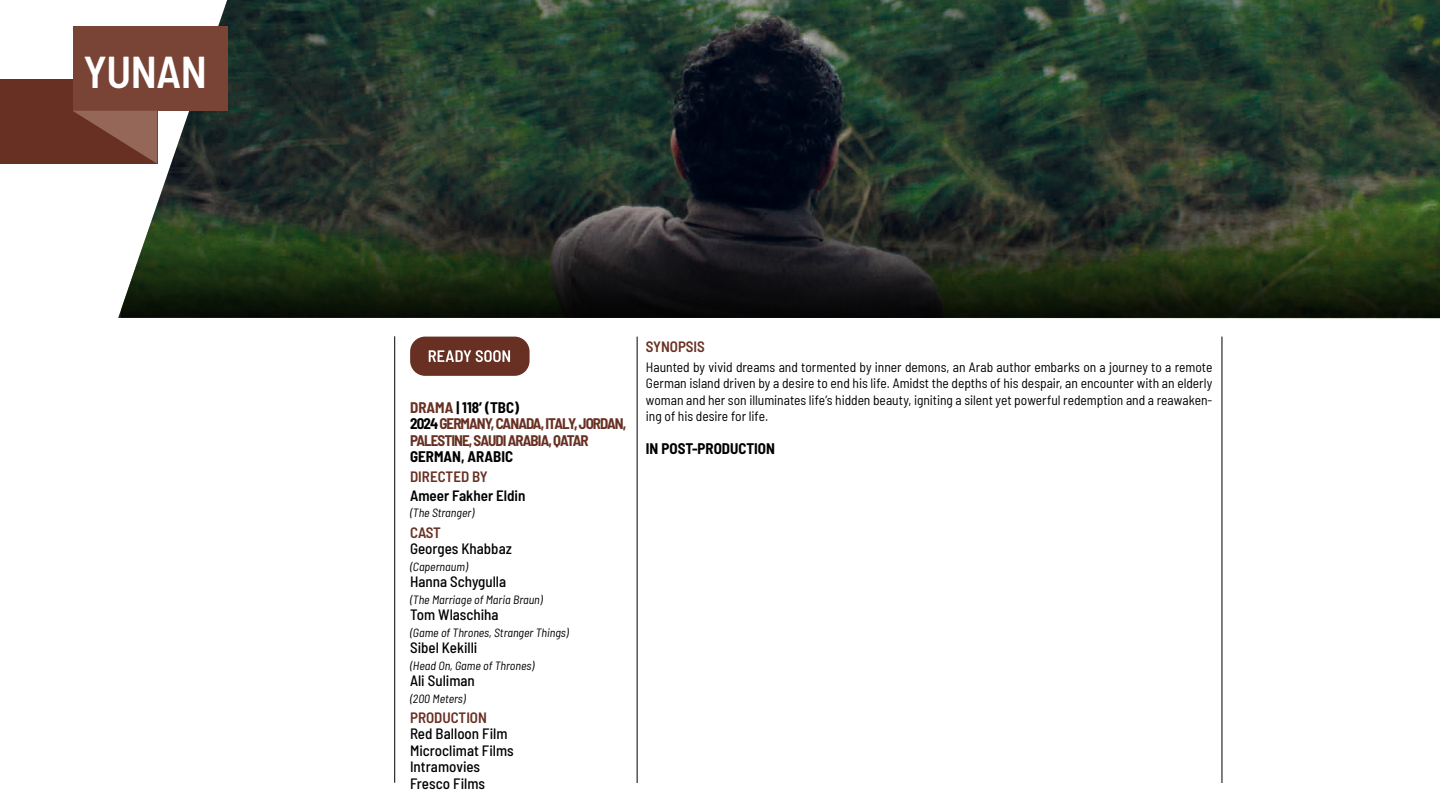
<style>
.page{position:relative;width:1440px;height:810px;background:#fff}
.page>*{position:absolute;margin:0;border:0;box-sizing:border-box;transform-origin:0 0}
.t1{font:600 semi-condensed 44.55px "Barlow";letter-spacing:-.01em;color:#fff}
.t2{font:500 semi-condensed 15px/16.5px "Barlow";color:#000}
.t3{font:700 semi-condensed 15px/16.5px "Barlow";letter-spacing:-.06em;color:#673022}
.t4{font:600 semi-condensed 15px "Barlow";color:#673022}
.t5{font:700 semi-condensed 15px "Barlow";color:#000}
.t6{font:600 semi-condensed 15px "Barlow";color:#000}
.t7{font:semi-condensed 13.5px/16.5px "Barlow";color:#000;text-align:justify}
.t8{font:italic semi-condensed 12px "Barlow";color:#000}
.s1{color:#000}
</style>
<div class="page">
<hr style="left:395px;top:336px;width:1px;height:447px;background:#000">
<hr style="left:637px;top:337px;width:1px;height:446px;background:#000">
<hr style="left:1222px;top:337px;width:1px;height:446px;background:#000">
<img style="left:157px;top:0;width:1283px;height:120px">
<div style="left:0;top:79px;width:157px;height:85px;background:#673022"></div>
<div style="left:73px;top:26px;width:155px;height:85px;background:#794435"></div>
<svg style="left:73px;top:111px;width:84px;height:28px"></svg>
<div style="left:410px;top:337px;width:120px;height:39px;background:#673022;border-radius:15px"></div>
<svg style="left:429px;top:350px;width:81px;height:12px"></svg>
<img style="left:118px;top:120px;width:1322px;height:198px">
<h1 class="t1" style="left:84px;top:40px;width:125px">YUNAN</h1>
<p class="t3" style="left:410px;top:398px;width:218px">DRAMA <span class="s1">| 118’ (TBC)<br>2024</span>GERMANY, CANADA, ITALY, JORDAN,<br>PALESTINE, SAUDI ARABIA, QATAR</p>
<p class="t5" style="left:410px;top:446px;width:104px">GERMAN, ARABIC</p>
<p class="t4" style="left:410px;top:466px;width:79px">DIRECTED BY</p>
<p class="t6" style="left:410px;top:485px;width:117px">Ameer Fakher Eldin</p>
<p class="t8" style="left:410px;top:504px;width:66px">(The Stranger)</p>
<p class="t4" style="left:410px;top:521px;width:32px">CAST</p>
<p class="t2" style="left:410px;top:539px;width:103px">Georges Khabbaz</p>
<p class="t8" style="left:410px;top:558px;width:59px">(Capernaum)</p>
<p class="t2" style="left:410px;top:572px;width:98px">Hanna Schygulla</p>
<p class="t8" style="left:410px;top:591px;width:134px">(The Marriage of Maria Braun)</p>
<p class="t2" style="left:410px;top:605px;width:90px">Tom Wlaschiha</p>
<p class="t8" style="left:410px;top:624px;width:160px">(Game of Thrones, Stranger Things)</p>
<p class="t2" style="left:410px;top:638px;width:69px">Sibel Kekilli</p>
<p class="t8" style="left:410px;top:657px;width:126px">(Head On, Game of Thrones)</p>
<p class="t2" style="left:410px;top:671px;width:66px">Ali Suliman</p>
<p class="t8" style="left:410px;top:690px;width:57px">(200 Meters)</p>
<p class="t4" style="left:410px;top:707px;width:78px">PRODUCTION</p>
<p class="t2" style="left:410px;top:725px;width:105px">Red Balloon Film<br>Microclimat Films<br>Intramovies<br>Fresco Films</p>
<p class="t4" style="left:646px;top:335px;width:61px">SYNOPSIS</p>
<p class="t7" style="left:646px;top:358px;width:568px">Haunted by vivid dreams and tormented by inner demons, an Arab author embarks on a journey to a remote German island driven by a desire to end his life. Amidst the depths of his despair, an encounter with an elderly woman and her son illuminates life’s hidden beauty, igniting a silent yet powerful redemption and a reawaken&shy;ing of his desire for life.</p>
<p class="t5" style="left:646px;top:438px;width:131px">IN POST-PRODUCTION</p>
</div>
